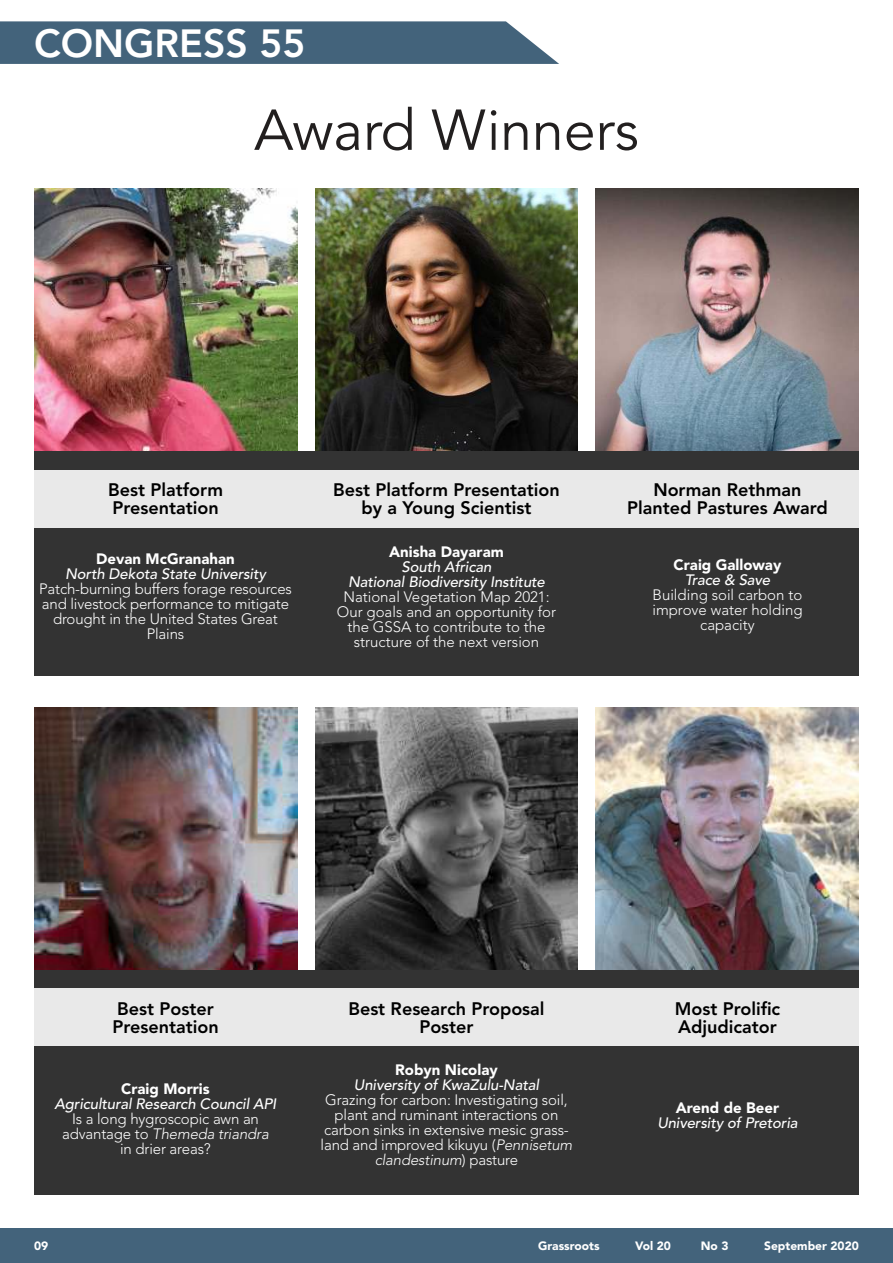
<style>
.page{position:relative;width:893px;height:1263px;background:#fff}
.page>*{position:absolute;margin:0;border:0;box-sizing:border-box;transform-origin:0 0}
.t1{font:57px "Avenir LT Std";color:#221f1f}
.t2{font:800 39px "Avenir LT Std";color:#fff}
.t3{font:800 18px/18px "Avenir LT Std";color:#000}
.t4{font:300 15px/15px "Avenir LT Std";letter-spacing:-.01em;color:#fff;text-align:center}
.t5{font:italic 500 15px/15px "Avenir LT Std";letter-spacing:-.01em;color:#fff;text-align:center}
.t6{font:900 15px "Avenir LT Std";color:#fff}
.t7{font:900 12px "Avenir LT Std";color:#fff}
.s1{font-style:italic}
</style>
<div class="page">
<img style="left:315px;top:189px;width:263px;height:262px">
<img style="left:596px;top:189px;width:263px;height:262px">
<img style="left:34px;top:189px;width:263px;height:262px">
<div style="left:34px;top:451px;width:825px;height:225px;background:#333"></div>
<svg style="left:0;top:21px;width:559px;height:43px;background:#4d6b82"></svg>
<div style="left:0;top:1229px;width:893px;height:34px;background:#43637b"></div>
<div style="left:34px;top:470px;width:825px;height:57px;background:#e9e9e9"></div>
<img style="left:315px;top:707px;width:263px;height:263px">
<img style="left:596px;top:707px;width:263px;height:263px">
<img style="left:34px;top:707px;width:263px;height:263px">
<div style="left:34px;top:970px;width:825px;height:225px;background:#333"></div>
<div style="left:34px;top:989px;width:825px;height:57px;background:#e9e9e9"></div>
<h2 class="t2" style="left:34px;top:27px;width:273px">CONGRESS 55</h2>
<h1 class="t1" style="left:254px;top:106px;width:386px">Award Winners</h1>
<p class="t3" style="left:108px;top:483px;width:116px">Best Platform<br>Presentation</p>
<p class="t3" style="left:333px;top:483px;width:228px;text-align:center">Best Platform Presentation by a Young Scientist</p>
<p class="t3" style="left:627px;top:483px;width:202px;text-align:center">Norman Rethman<br>Planted Pastures Award</p>
<p class="t6" style="left:96px;top:553px;width:140px">Devan McGranahan</p>
<p class="t5" style="left:65px;top:568px;width:202px">North Dekota State University</p>
<p class="t4" style="left:39px;top:582px;width:254px">Patch-burning buffers forage resources and livestock performance to mitigate drought in the United States Great<br>Plains</p>
<p class="t6" style="left:389px;top:545px;width:116px">Anisha Dayaram</p>
<p class="t5" style="left:348px;top:560px;width:198px">South African<br>National Biodiversity Institute</p>
<p class="t4" style="left:337px;top:590px;width:221px">National Vegetation Map 2021:<br>Our goals and an opportunity for the GSSA to contribute to the structure of the next version</p>
<p class="t6" style="left:674px;top:559px;width:109px">Craig Galloway</p>
<p class="t5" style="left:685px;top:574px;width:87px">Trace &amp; Save</p>
<p class="t4" style="left:652px;top:589px;width:152px">Building soil carbon to improve water holding capacity</p>
<p class="t3" style="left:112px;top:1001px;width:108px">Best Poster<br>Presentation</p>
<p class="t3" style="left:348px;top:1001px;width:198px;text-align:center">Best Research Proposal<br>Poster</p>
<p class="t3" style="left:675px;top:1001px;width:107px">Most Prolific<br>Adjudicator</p>
<p class="t6" style="left:121px;top:1083px;width:90px">Craig Morris</p>
<p class="t5" style="left:55px;top:1098px;width:223px">Agricultural Research Council API</p>
<p class="t4" style="left:62px;top:1112px;width:208px">Is a long hygroscopic awn an advantage to <span class="s1">Themeda triandra </span>in drier areas?</p>
<p class="t6" style="left:395px;top:1064px;width:104px">Robyn Nicolay</p>
<p class="t5" style="left:354px;top:1079px;width:187px">University of KwaZulu-Natal</p>
<p class="t4" style="left:321px;top:1094px;width:253px">Grazing for carbon: Investigating soil, plant and ruminant interactions on carbon sinks in extensive mesic grass&shy;land and improved kikuyu (<span class="s1">Pennisetum clandestinum</span>) pasture</p>
<p class="t6" style="left:676px;top:1101px;width:105px">Arend de Beer</p>
<p class="t5" style="left:657px;top:1117px;width:142px">University of Pretoria</p>
<p class="t7" style="left:34px;top:1241px;width:16px">09</p>
<p class="t7" style="left:538px;top:1240px;width:63px">Grassroots</p>
<p class="t7" style="left:635px;top:1240px;width:37px">Vol 20</p>
<p class="t7" style="left:701px;top:1240px;width:29px">No 3</p>
<p class="t7" style="left:764px;top:1240px;width:96px">September 2020</p>
</div>
